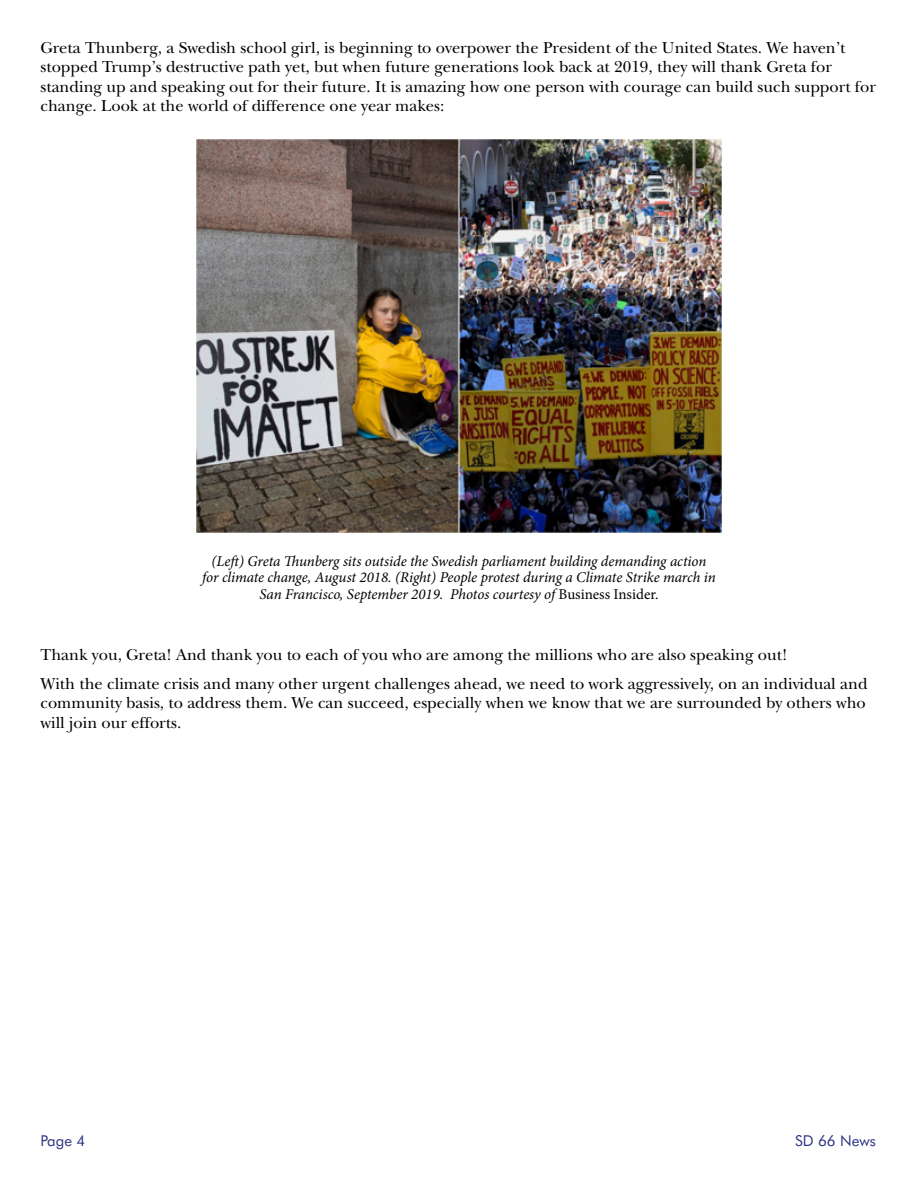
<style>
.page{position:relative;width:918px;height:1188px;background:#fff}
.page>*{position:absolute;margin:0;border:0;box-sizing:border-box;transform-origin:0 0}
.t1{font:16.5px/19.5px "New Baskerville";color:#000}
.t2{font:italic 15px/16.5px "Minion Pro";letter-spacing:-.01em;color:#000;text-align:center}
.t3{font:15px "Futura BT";color:#2d3481}
.s1{font-style:normal}
</style>
<div class="page">
<img style="left:197px;top:140px;width:524px;height:393px">
<p class="t1" style="left:40px;top:38px;width:837px">Greta Thunberg, a Swedish school girl, is beginning to overpower the President of the United States. We haven’t stopped Trump’s destructive path yet, but when future generations look back at 2019, they will thank Greta for standing up and speaking out for their future. It is amazing how one person with courage can build such support for change. Look at the world of difference one year makes:</p>
<p class="t2" style="left:202px;top:553px;width:515px">(Left) Greta Thunberg sits outside the Swedish parliament building demanding action for climate change, August 2018. (Right) People protest during a Climate Strike march in<br>San Francisco, September 2019. Photos courtesy of <span class="s1">Business Insider.</span></p>
<p class="t1" style="left:40px;top:641px;width:829px;line-height:28.5px">Thank you, Greta! And thank you to each of you who are among the millions who are also speaking out!<br>With the climate crisis and many other urgent challenges ahead, we need to work aggressively, on an individual and</p>
<p class="t1" style="left:40px;top:693px;width:827px">community basis, to address them. We can succeed, especially when we know that we are surrounded by others who will join our efforts.</p>
<p class="t3" style="left:40px;top:1131px;width:46px">Page 4</p>
<p class="t3" style="left:795px;top:1131px;width:82px">SD 66 News</p>
</div>
